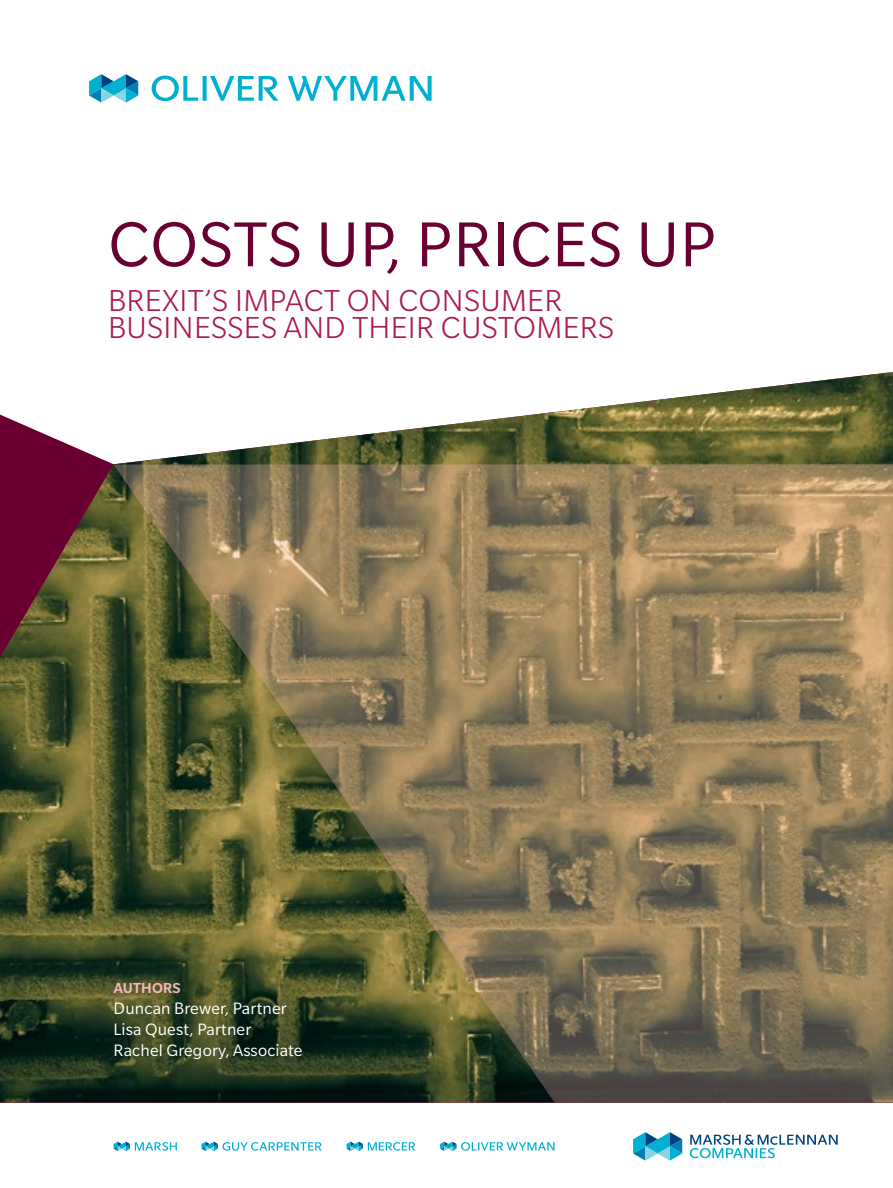
<style>
.page{position:relative;width:893px;height:1188px;background:#fff}
.page>*{position:absolute;margin:0;border:0;box-sizing:border-box;transform-origin:0 0}
.t1{font:69px "Slate Pro";letter-spacing:.01em;color:#690031}
.t2{font:300 33px/27px "Slate Pro";letter-spacing:.01em;color:#aa1a4f}
.t3{font:18px/21px "Slate Pro";letter-spacing:.01em;color:#fff}
.t4{font:500 15.75px "Slate Pro";letter-spacing:.01em;color:#f9b8bc}
</style>
<div class="page">
<img style="left:0;top:372px;width:893px;height:731px">
<svg style="left:114px;top:464px;width:779px;height:639px;background:#7b6f4c"></svg>
<svg style="left:89px;top:74px;width:49px;height:29px"></svg>
<svg style="left:288px;top:76px;width:144px;height:25px"></svg>
<svg style="left:152px;top:76px;width:126px;height:25px"></svg>
<svg style="left:690px;top:1135px;width:148px;height:23px"></svg>
<svg style="left:633px;top:1132px;width:49px;height:29px"></svg>
<svg style="left:114px;top:1142px;width:63px;height:9px"></svg>
<svg style="left:202px;top:1142px;width:120px;height:9px"></svg>
<svg style="left:347px;top:1142px;width:68px;height:9px"></svg>
<svg style="left:440px;top:1142px;width:115px;height:9px"></svg>
<h1 class="t1" style="left:108px;top:209px;width:610px">COSTS UP, PRICES UP</h1>
<h2 class="t2" style="left:108px;top:287px;width:508px">BREXIT’S IMPACT ON CONSUMER<br>BUSINESSES AND THEIR CUSTOMERS</h2>
<p class="t4" style="left:114px;top:979px;width:68px">AUTHORS</p>
<p class="t3" style="left:114px;top:997px;width:190px">Duncan Brewer, Partner<br>Lisa Quest, Partner<br>Rachel Gregory, Associate</p>
</div>
